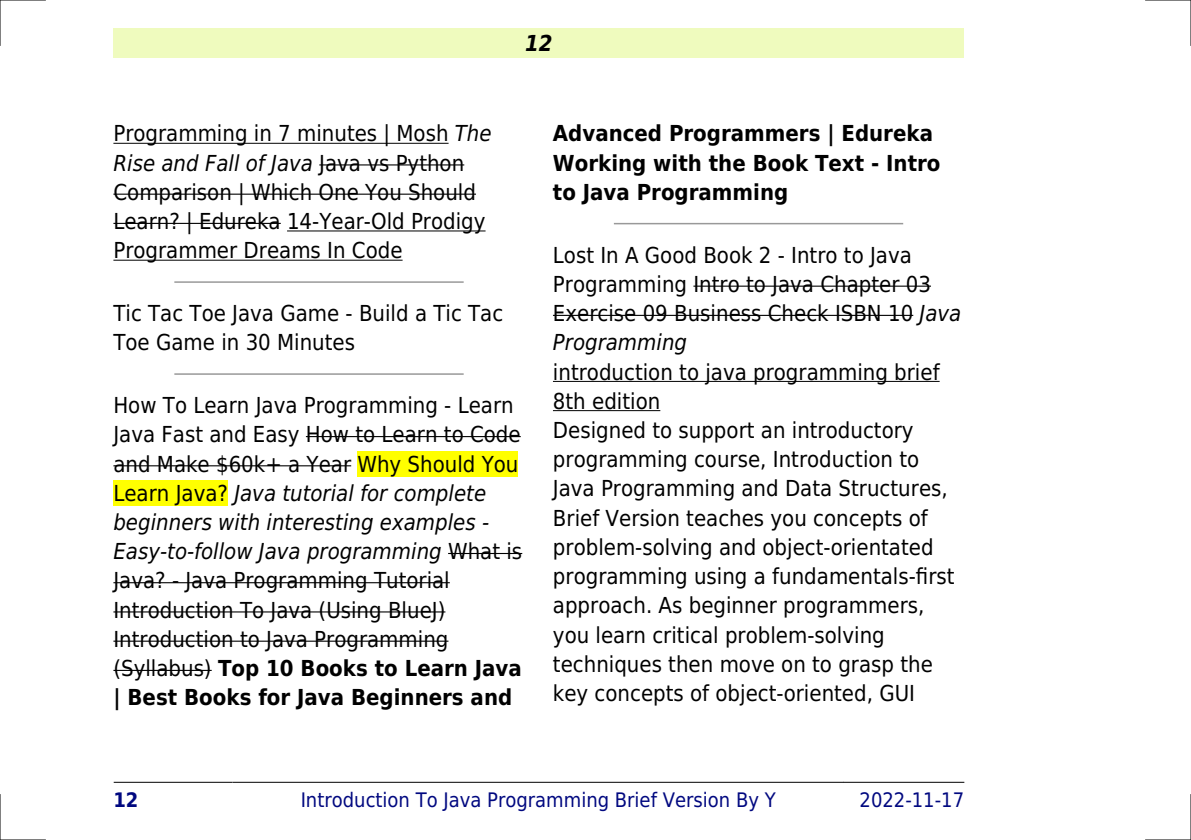
<style>
.page{position:relative;width:1191px;height:840px;background:#fff}
.page>*{position:absolute;margin:0;border:0;box-sizing:border-box;transform-origin:0 0}
.t1{font:22px/29.2px "DejaVu Sans Condensed";color:#000}
.t2{font:700 22px/29.2px "DejaVu Sans Condensed";color:#000}
.t3{font:italic 700 22px "DejaVu Sans Condensed";color:#000}
.t4{font:20px "DejaVu Sans Condensed";color:#000880}
.t5{font:700 20px "DejaVu Sans Condensed";color:#000880}
.s1{font-style:italic}
.s2{font-weight:700}
</style>
<div class="page">
<div style="left:113px;top:28px;width:851px;height:30px;background:#effbbe"></div>
<hr style="left:114px;top:781px;width:119px;height:1px;background:#000">
<hr style="left:233px;top:781px;width:610px;height:1px;background:#000">
<hr style="left:844px;top:781px;width:120px;height:1px;background:#000">
<hr style="left:113px;top:143px;width:335px;height:1px;background:#000">
<hr style="left:319px;top:164px;width:145px;height:1px;background:#000">
<hr style="left:113px;top:193px;width:363px;height:2px;background:#000">
<hr style="left:113px;top:223px;width:168px;height:1px;background:#000">
<hr style="left:287px;top:230px;width:198px;height:1px;background:#000">
<hr style="left:113px;top:259px;width:289px;height:1px;background:#000">
<hr style="left:175px;top:281px;width:288px;height:2px;background:#999">
<hr style="left:175px;top:373px;width:288px;height:1px;background:#999">
<hr style="left:306px;top:436px;width:215px;height:1px;background:#000">
<hr style="left:113px;top:465px;width:238px;height:1px;background:#000">
<div style="left:357px;top:451px;width:161px;height:25px;background:#ff0"></div>
<div style="left:113px;top:480px;width:115px;height:25px;background:#ff0"></div>
<hr style="left:448px;top:552px;width:74px;height:1px;background:#000">
<hr style="left:113px;top:582px;width:337px;height:1px;background:#000">
<hr style="left:113px;top:611px;width:332px;height:1px;background:#000">
<hr style="left:113px;top:640px;width:335px;height:1px;background:#000">
<hr style="left:113px;top:669px;width:99px;height:1px;background:#000">
<hr style="left:614px;top:223px;width:288px;height:1px;background:#999">
<hr style="left:693px;top:285px;width:238px;height:1px;background:#000">
<hr style="left:553px;top:314px;width:360px;height:2px;background:#000">
<hr style="left:553px;top:381px;width:386px;height:1px;background:#000">
<hr style="left:553px;top:410px;width:107px;height:1px;background:#000">
<hr style="left:0;top:0;width:45px;height:1px;background:#000">
<hr style="left:1145px;top:0;width:46px;height:1px;background:#000">
<hr style="left:0;top:839px;width:45px;height:1px;background:#000">
<hr style="left:1145px;top:839px;width:46px;height:1px;background:#000">
<hr style="left:0;top:0;width:1px;height:45px;background:#000">
<hr style="left:0;top:794px;width:1px;height:45px;background:#000">
<hr style="left:1190px;top:0;width:1px;height:45px;background:#000">
<hr style="left:1190px;top:794px;width:1px;height:45px;background:#000">
<p class="t3" style="left:525px;top:30px;width:29px">12</p>
<p class="t1" style="left:113px;top:119px;width:380px">Programming in 7 minutes | Mosh <span class="s1">The Rise and Fall of Java</span> Java vs Python Comparison | Which One You Should Learn? | Edureka 14-Year-Old Prodigy Programmer Dreams In Code</p>
<p class="t1" style="left:113px;top:299px;width:391px">Tic Tac Toe Java Game - Build a Tic Tac<br>Toe Game in 30 Minutes</p>
<p class="t1" style="left:113px;top:390px;width:410px">How To Learn Java Programming - Learn Java Fast and Easy How to Learn to Code and Make $60k+ a Year Why Should You Learn Java? <span class="s1">Java tutorial for complete beginners with interesting examples - Easy-to-follow Java programming</span> What is Java? - Java Programming Tutorial Introduction To Java (Using BlueJ)<br>Introduction to Java Programming (Syllabus) <span class="s2">Top 10 Books to Learn Java | Best Books for Java Beginners and</span></p>
<p class="t2" style="left:553px;top:119px;width:389px">Advanced Programmers | Edureka<br>Working with the Book Text - Intro to Java Programming</p>
<p class="t1" style="left:553px;top:240px;width:410px">Lost In A Good Book 2 - Intro to Java<br>Programming Intro to Java Chapter 03<br>Exercise 09 Business Check ISBN 10 <span class="s1">Java<br>Programming</span></p>
<p class="t1" style="left:553px;top:357px;width:403px">introduction to java programming brief 8th edition<br>Designed to support an introductory programming course, Introduction to Java Programming and Data Structures, Brief Version teaches you concepts of problem-solving and object-orientated programming using a fundamentals-first approach. As beginner programmers, you learn critical problem-solving techniques then move on to grasp the key concepts of object-oriented, GUI</p>
<p class="t5" style="left:113px;top:787px;width:27px">12</p>
<p class="t4" style="left:301px;top:787px;width:476px">Introduction To Java Programming Brief Version By Y</p>
<p class="t4" style="left:859px;top:787px;width:106px">2022-11-17</p>
</div>
